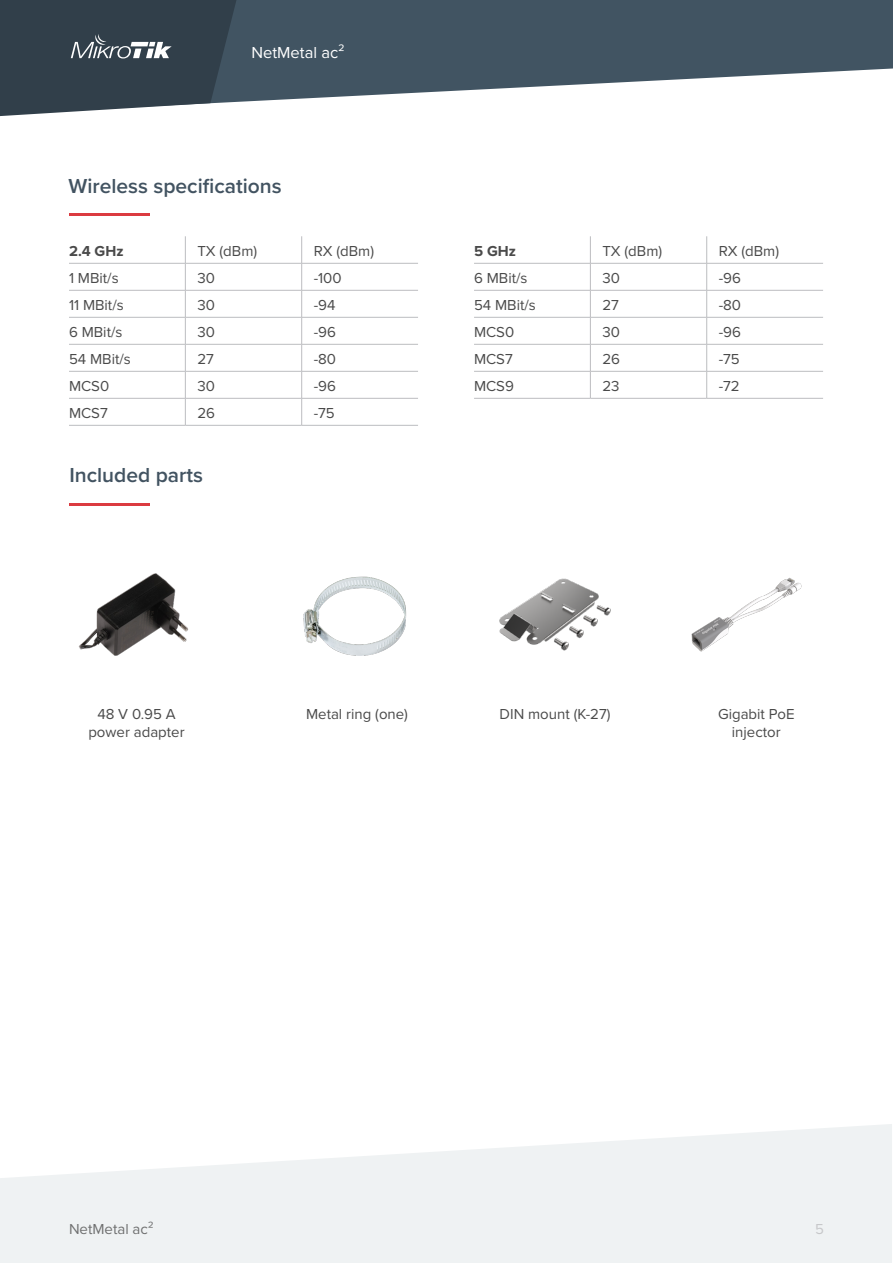
<style>
.page{position:relative;width:893px;height:1263px;background:#fff}
.page>*{position:absolute;margin:0;border:0;box-sizing:border-box;transform-origin:0 0}
.Mazie_virsraksti_201{font:600 21px "Proxima Nova";color:#425361}
.t1{font:16.5px "Proxima Nova";color:#fff}
.Tabulu_teksts_2019{font:15px/18px "Proxima Nova";color:#4a4a4a;text-align:center}
.t2{font:15px "Proxima Nova";color:#6f7070}
.Tabulu_teksts_2019-2{font:700 15px "Proxima Nova";color:#4a4a4a}
.t3{font:15px "Proxima Nova";color:#c7c8ca}
</style>
<div class="page">
<svg style="left:236px;top:0;width:657px;height:102px;fill:#415462"></svg>
<svg style="left:0;top:1124px;width:892px;height:139px;fill:#eff2f3"></svg>
<svg style="left:0;top:0;width:236px;height:116px;background:#43505a"></svg>
<hr style="left:69px;top:214px;width:80px;height:2px;background:#db3b40">
<hr style="left:69px;top:263px;width:116px;height:1px;background:#bcbdc0">
<hr style="left:185px;top:263px;width:117px;height:1px;background:#bcbdc0">
<hr style="left:302px;top:263px;width:116px;height:1px;background:#bcbdc0">
<hr style="left:69px;top:290px;width:116px;height:1px;background:#bcbdc0">
<hr style="left:185px;top:290px;width:117px;height:1px;background:#bcbdc0">
<hr style="left:302px;top:290px;width:116px;height:1px;background:#bcbdc0">
<hr style="left:69px;top:317px;width:116px;height:1px;background:#bcbdc0">
<hr style="left:185px;top:317px;width:117px;height:1px;background:#bcbdc0">
<hr style="left:302px;top:317px;width:116px;height:1px;background:#bcbdc0">
<hr style="left:69px;top:344px;width:116px;height:1px;background:#bcbdc0">
<hr style="left:185px;top:344px;width:117px;height:1px;background:#bcbdc0">
<hr style="left:302px;top:344px;width:116px;height:1px;background:#bcbdc0">
<hr style="left:69px;top:371px;width:116px;height:1px;background:#bcbdc0">
<hr style="left:185px;top:371px;width:117px;height:1px;background:#bcbdc0">
<hr style="left:302px;top:371px;width:116px;height:1px;background:#bcbdc0">
<hr style="left:69px;top:398px;width:116px;height:1px;background:#bcbdc0">
<hr style="left:185px;top:398px;width:117px;height:1px;background:#bcbdc0">
<svg style="left:185px;top:236px;width:1px;height:189px"></svg>
<hr style="left:302px;top:398px;width:116px;height:1px;background:#bcbdc0">
<svg style="left:301px;top:236px;width:1px;height:189px"></svg>
<hr style="left:69px;top:425px;width:116px;height:1px;background:#bcbdc0">
<hr style="left:185px;top:425px;width:117px;height:1px;background:#bcbdc0">
<hr style="left:302px;top:425px;width:116px;height:1px;background:#bcbdc0">
<hr style="left:474px;top:263px;width:116px;height:1px;background:#bcbdc0">
<hr style="left:590px;top:263px;width:117px;height:1px;background:#bcbdc0">
<hr style="left:707px;top:263px;width:116px;height:1px;background:#bcbdc0">
<hr style="left:474px;top:290px;width:116px;height:1px;background:#bcbdc0">
<hr style="left:590px;top:290px;width:117px;height:1px;background:#bcbdc0">
<hr style="left:707px;top:290px;width:116px;height:1px;background:#bcbdc0">
<hr style="left:474px;top:317px;width:116px;height:1px;background:#bcbdc0">
<hr style="left:590px;top:317px;width:117px;height:1px;background:#bcbdc0">
<hr style="left:707px;top:317px;width:116px;height:1px;background:#bcbdc0">
<hr style="left:474px;top:344px;width:116px;height:1px;background:#bcbdc0">
<hr style="left:590px;top:344px;width:117px;height:1px;background:#bcbdc0">
<hr style="left:707px;top:344px;width:116px;height:1px;background:#bcbdc0">
<hr style="left:474px;top:371px;width:116px;height:1px;background:#bcbdc0">
<hr style="left:590px;top:371px;width:117px;height:1px;background:#bcbdc0">
<svg style="left:590px;top:236px;width:1px;height:162px"></svg>
<hr style="left:707px;top:371px;width:116px;height:1px;background:#bcbdc0">
<svg style="left:706px;top:236px;width:1px;height:162px"></svg>
<hr style="left:474px;top:398px;width:116px;height:1px;background:#bcbdc0">
<hr style="left:590px;top:398px;width:117px;height:1px;background:#bcbdc0">
<hr style="left:707px;top:398px;width:116px;height:1px;background:#bcbdc0">
<hr style="left:69px;top:503px;width:81px;height:2px;background:#db3b40">
<img style="left:78px;top:573px;width:111px;height:83px">
<img style="left:303px;top:576px;width:104px;height:80px">
<img style="left:499px;top:578px;width:112px;height:73px">
<img style="left:691px;top:577px;width:111px;height:75px">
<p class="t1" style="left:251px;top:40px;width:95px">NetMetal ac²</p>
<p class="Mazie_virsraksti_201" style="left:69px;top:170px;width:215px">Wireless specifications</p>
<p class="Tabulu_teksts_2019-2" style="left:69px;top:240px;width:56px">2.4 GHz</p>
<p class="Tabulu_teksts_2019" style="left:197px;top:241px;width:61px">TX (dBm)</p>
<p class="Tabulu_teksts_2019" style="left:314px;top:241px;width:62px">RX (dBm)</p>
<p class="Tabulu_teksts_2019" style="left:69px;top:268px;width:51px">1 MBit/s</p>
<p class="Tabulu_teksts_2019" style="left:197px;top:268px;width:19px">30</p>
<p class="Tabulu_teksts_2019" style="left:314px;top:268px;width:29px">-100</p>
<p class="Tabulu_teksts_2019" style="left:69px;top:295px;width:56px">11 MBit/s</p>
<p class="Tabulu_teksts_2019" style="left:197px;top:295px;width:19px">30</p>
<p class="Tabulu_teksts_2019" style="left:314px;top:295px;width:23px">-94</p>
<p class="Tabulu_teksts_2019" style="left:69px;top:322px;width:55px">6 MBit/s</p>
<p class="Tabulu_teksts_2019" style="left:197px;top:322px;width:19px">30</p>
<p class="Tabulu_teksts_2019" style="left:314px;top:322px;width:24px">-96</p>
<p class="Tabulu_teksts_2019" style="left:69px;top:349px;width:63px">54 MBit/s</p>
<p class="Tabulu_teksts_2019" style="left:197px;top:349px;width:18px">27</p>
<p class="Tabulu_teksts_2019" style="left:314px;top:349px;width:24px">-80</p>
<p class="Tabulu_teksts_2019" style="left:69px;top:376px;width:42px">MCS0</p>
<p class="Tabulu_teksts_2019" style="left:197px;top:376px;width:19px">30</p>
<p class="Tabulu_teksts_2019" style="left:314px;top:376px;width:24px">-96</p>
<p class="Tabulu_teksts_2019" style="left:69px;top:403px;width:40px">MCS7</p>
<p class="Tabulu_teksts_2019" style="left:197px;top:403px;width:19px">26</p>
<p class="Tabulu_teksts_2019" style="left:314px;top:403px;width:23px">-75</p>
<p class="Mazie_virsraksti_201" style="left:69px;top:459px;width:135px">Included parts</p>
<p class="Tabulu_teksts_2019-2" style="left:474px;top:240px;width:43px">5 GHz</p>
<p class="Tabulu_teksts_2019" style="left:602px;top:241px;width:61px">TX (dBm)</p>
<p class="Tabulu_teksts_2019" style="left:719px;top:241px;width:62px">RX (dBm)</p>
<p class="Tabulu_teksts_2019" style="left:474px;top:268px;width:55px">6 MBit/s</p>
<p class="Tabulu_teksts_2019" style="left:602px;top:268px;width:19px">30</p>
<p class="Tabulu_teksts_2019" style="left:719px;top:268px;width:24px">-96</p>
<p class="Tabulu_teksts_2019" style="left:474px;top:295px;width:63px">54 MBit/s</p>
<p class="Tabulu_teksts_2019" style="left:602px;top:295px;width:18px">27</p>
<p class="Tabulu_teksts_2019" style="left:719px;top:295px;width:24px">-80</p>
<p class="Tabulu_teksts_2019" style="left:474px;top:322px;width:42px">MCS0</p>
<p class="Tabulu_teksts_2019" style="left:602px;top:322px;width:19px">30</p>
<p class="Tabulu_teksts_2019" style="left:719px;top:322px;width:24px">-96</p>
<p class="Tabulu_teksts_2019" style="left:474px;top:349px;width:40px">MCS7</p>
<p class="Tabulu_teksts_2019" style="left:602px;top:349px;width:19px">26</p>
<p class="Tabulu_teksts_2019" style="left:719px;top:349px;width:23px">-75</p>
<p class="Tabulu_teksts_2019" style="left:474px;top:376px;width:41px">MCS9</p>
<p class="Tabulu_teksts_2019" style="left:602px;top:376px;width:19px">23</p>
<p class="Tabulu_teksts_2019" style="left:719px;top:376px;width:23px">-72</p>
<p class="Tabulu_teksts_2019" style="left:88px;top:704px;width:98px">48 V 0.95 A power adapter</p>
<p class="Tabulu_teksts_2019" style="left:306px;top:704px;width:103px">Metal ring (one)</p>
<p class="Tabulu_teksts_2019" style="left:500px;top:704px;width:112px">DIN mount (K-27)</p>
<p class="Tabulu_teksts_2019" style="left:718px;top:704px;width:78px">Gigabit PoE injector</p>
<p class="t2" style="left:69px;top:1218px;width:86px">NetMetal ac²</p>
<p class="t3" style="left:815px;top:1218px;width:10px">5</p>
</div>
